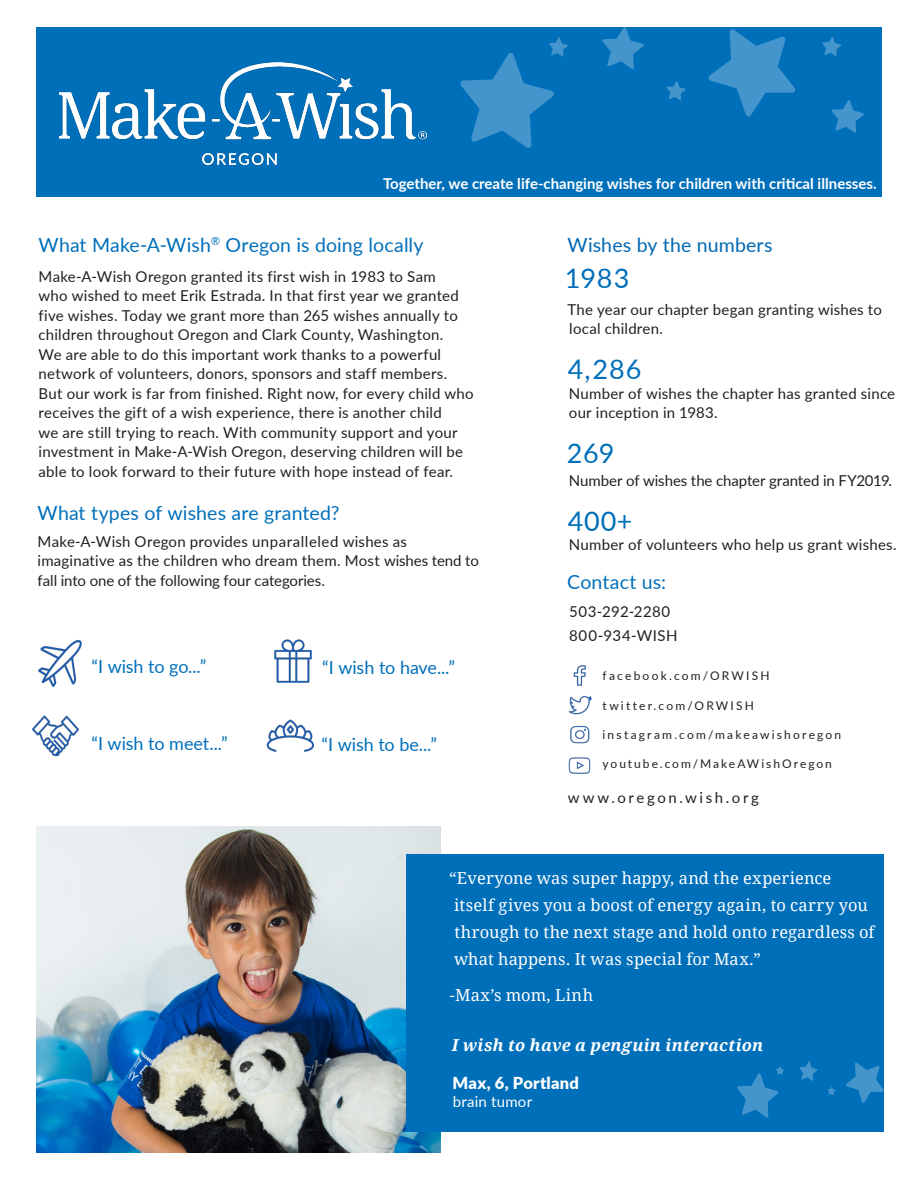
<style>
.page{position:relative;width:918px;height:1188px;background:#fff}
.page>*{position:absolute;margin:0;border:0;box-sizing:border-box;transform-origin:0 0}
.numbers{font:27px "Lato";letter-spacing:.025em;color:#006fba}
.headings{font:27px "Lato";color:#006fba}
.body{font:27px "Lato";color:#006fba}
.headings-2{font:19.5px "Lato";letter-spacing:.005em;color:#006fba}
.headings-3{font:19.5px "Lato";letter-spacing:.01em;color:#0168b3}
.subheads{font:18px "Lato";letter-spacing:-.005em;color:#006fba}
.subheads-2{font:16.5px/27px "Droid Serif";letter-spacing:.005em;color:#fff}
.body-2{font:italic 700 16.5px "Droid Serif";letter-spacing:.015em;color:#fff}
.subheads-3{font:16.5px "Droid Serif";letter-spacing:.025em;color:#fff}
.body-3{font:900 16.5px "Lato";letter-spacing:.015em;color:#fff}
.body-4{font:15px/19.5px "Lato";letter-spacing:.015em;color:#231f20}
.t1{font:700 15px "Lato";color:#fff}
.body-5{font:15px "Lato";letter-spacing:-.005em;color:#231f20}
.body-6{font:15px "Lato";letter-spacing:.175em;color:#231f20}
.body-7{font:15px "Lato";letter-spacing:.035em;color:#231f20}
.body-8{font:15px "Lato";letter-spacing:.04em;color:#231f20}
.body-9{font:15px "Lato";letter-spacing:.015em;color:#fff}
.body-10{font:12px "Lato";letter-spacing:.18em;color:#231f20}
</style>
<div class="page">
<div style="left:36px;top:27px;width:846px;height:169px;background:#006fba"></div>
<img style="left:36px;top:826px;width:405px;height:326px">
<img style="left:38px;top:639px;width:44px;height:48px">
<img style="left:274px;top:639px;width:38px;height:44px">
<img style="left:32px;top:715px;width:47px;height:42px">
<img style="left:266px;top:719px;width:48px;height:33px">
<img style="left:573px;top:665px;width:13px;height:21px">
<img style="left:568px;top:695px;width:24px;height:20px">
<img style="left:570px;top:725px;width:20px;height:19px">
<img style="left:568px;top:757px;width:23px;height:17px">
<img style="left:59px;top:62px;width:367px;height:103px">
<svg style="left:832px;top:100px;width:32px;height:33px"></svg>
<svg style="left:822px;top:37px;width:19px;height:19px"></svg>
<svg style="left:667px;top:81px;width:19px;height:20px"></svg>
<svg style="left:602px;top:27px;width:42px;height:42px"></svg>
<svg style="left:460px;top:37px;width:108px;height:111px"></svg>
<svg style="left:708px;top:29px;width:87px;height:88px"></svg>
<div style="left:406px;top:854px;width:477px;height:278px;background:#006fba"></div>
<svg style="left:827px;top:1086px;width:9px;height:10px"></svg>
<svg style="left:799px;top:1061px;width:19px;height:20px"></svg>
<svg style="left:737px;top:1066px;width:47px;height:52px"></svg>
<svg style="left:846px;top:1062px;width:38px;height:41px"></svg>
<p class="t1" style="left:383px;top:173px;width:495px">Together, we create life-changing wishes for children with critical illnesses.</p>
<p class="headings-2" style="left:39px;top:231px;width:386px">What Make-A-Wish<sup>®</sup> Oregon is doing locally</p>
<p class="body-4" style="left:39px;top:266px;width:437px">Make-A-Wish Oregon granted its first wish in 1983 to Sam<br>who wished to meet Erik Estrada. In that first year we granted five wishes. Today we grant more than 265 wishes annually to children throughout Oregon and Clark County, Washington.<br>We are able to do this important work thanks to a powerful network of volunteers, donors, sponsors and staff members.<br>But our work is far from finished. Right now, for every child who receives the gift of a wish experience, there is another child<br>we are still trying to reach. With community support and your investment in Make-A-Wish Oregon, deserving children will be able to look forward to their future with hope instead of fear.</p>
<p class="headings-2" style="left:38px;top:499px;width:304px">What types of wishes are granted?</p>
<p class="body-4" style="left:38px;top:531px;width:443px">Make-A-Wish Oregon provides unparalleled wishes as imaginative as the children who dream them. Most wishes tend to fall into one of the following four categories.</p>
<p class="subheads" style="left:91px;top:654px;width:116px">“I wish to go...”</p>
<p class="subheads" style="left:322px;top:654px;width:134px">“I wish to have...”</p>
<p class="subheads" style="left:91px;top:731px;width:138px">“I wish to meet...”</p>
<p class="subheads" style="left:322px;top:731px;width:117px">“I wish to be...”</p>
<p class="headings-3" style="left:568px;top:231px;width:206px">Wishes by the numbers</p>
<p class="headings" style="left:565px;top:259px;width:66px">1983</p>
<p class="body-4" style="left:567px;top:299px;width:316px">The year our chapter began granting wishes to local children.</p>
<p class="numbers" style="left:568px;top:350px;width:75px">4,286</p>
<p class="body-4" style="left:569px;top:383px;width:328px">Number of wishes the chapter has granted since our inception in 1983.</p>
<p class="numbers" style="left:567px;top:434px;width:49px">269</p>
<p class="body-5" style="left:569px;top:470px;width:325px">Number of wishes the chapter granted in FY2019.</p>
<p class="body" style="left:568px;top:502px;width:66px">400+</p>
<p class="body-4" style="left:569px;top:534px;width:329px">Number of volunteers who help us grant wishes.</p>
<p class="headings-2" style="left:567px;top:568px;width:100px">Contact us:</p>
<p class="body-7" style="left:569px;top:600px;width:103px">503-292-2280</p>
<p class="body-8" style="left:569px;top:624px;width:110px">800-934-WISH</p>
<p class="body-10" style="left:603px;top:667px;width:169px">facebook.com/ORWISH</p>
<p class="body-10" style="left:603px;top:697px;width:153px">twitter.com/ORWISH</p>
<p class="body-10" style="left:603px;top:726px;width:240px">instagram.com/makeawishoregon</p>
<p class="body-10" style="left:603px;top:755px;width:231px">youtube.com/MakeAWishOregon</p>
<p class="body-6" style="left:568px;top:787px;width:193px">www.oregon.wish.org</p>
<p class="subheads-2" style="left:449px;top:864px;width:427px">“Everyone was super happy, and the experience itself gives you a boost of energy again, to carry you through to the next stage and hold onto regardless of what happens. It was special for Max.”</p>
<p class="subheads-3" style="left:450px;top:984px;width:145px">-Max’s mom, Linh</p>
<p class="body-2" style="left:452px;top:1034px;width:313px">I wish to have a penguin interaction</p>
<p class="body-3" style="left:453px;top:1071px;width:128px">Max, 6, Portland</p>
<p class="body-9" style="left:453px;top:1091px;width:81px">brain tumor</p>
</div>
